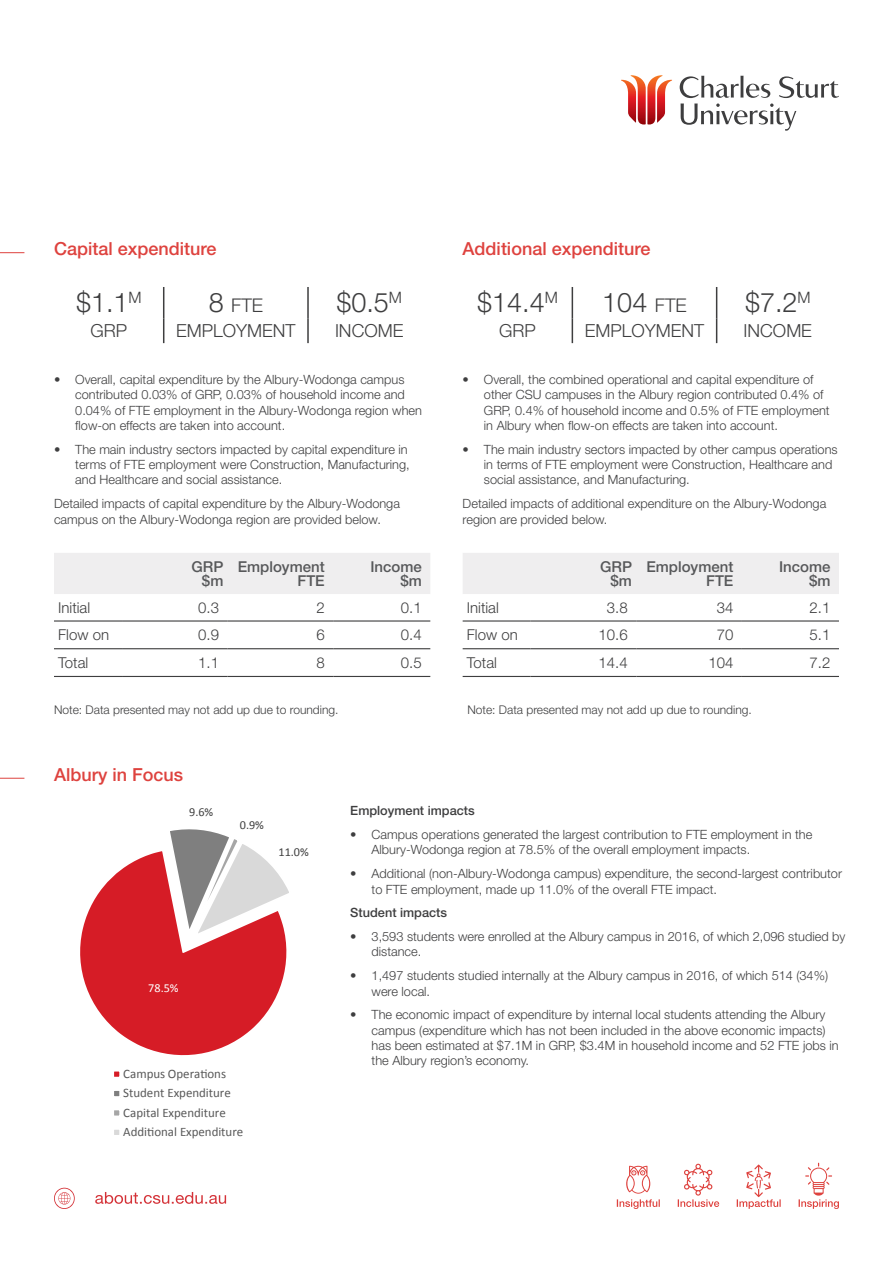
<style>
.page{position:relative;width:893px;height:1263px;background:#fff}
.page>*{position:absolute;margin:0;border:0;box-sizing:border-box;transform-origin:0 0}
.table_text{font:300 27px "Helvetica Neue LT Std";color:#3e3e3f}
.table_text-2{font:300 18.9px "Helvetica Neue LT Std";color:#3e3e3f}
.Blue_sub_heading{font:500 18px "Helvetica Neue LT Std";color:#de423e}
.table_text-3{font:300 18px "Helvetica Neue LT Std";color:#3e3e3f}
.Standard_body_text{font:300 15px "Helvetica Neue LT Std";color:#3e3e3f}
.Table_Header_2013{font:500 15px/13.5px "Helvetica Neue LT Std";color:#57585a;text-align:right}
.t1{font:12.9px/19.4px "Calibri";letter-spacing:-.005em;color:#595959}
.Standard_body_text-2{font:300 12.75px/15.3px "Helvetica Neue LT Std";color:#3e3e3f}
.Black_bullets{font:500 12.75px "Helvetica Neue LT Std";color:#3e3e3f}
.t2{font:12.15px "Calibri";color:#404040}
.t3{font:12.15px "Calibri";color:#fff}
.Notes_and_Captions{font:300 12px "Helvetica Neue LT Std";color:#3e3e3f}
.s1{font-size:27px}
.s2{font-size:18.9px}
</style>
<div class="page">
<svg style="left:617px;top:1166px;width:43px;height:43px"></svg>
<svg style="left:678px;top:1164px;width:41px;height:43px"></svg>
<svg style="left:737px;top:1164px;width:44px;height:45px"></svg>
<svg style="left:799px;top:1163px;width:40px;height:46px"></svg>
<svg style="left:680px;top:76px;width:159px;height:55px"></svg>
<svg style="left:621px;top:75px;width:51px;height:50px"></svg>
<svg style="left:54px;top:1188px;width:21px;height:21px"></svg>
<svg style="left:95px;top:1192px;width:131px;height:12px"></svg>
<svg style="left:80px;top:851px;width:207px;height:205px;fill:#d61c26"></svg>
<svg style="left:168px;top:829px;width:121px;height:108px"></svg>
<svg style="left:114px;top:1071px;width:6px;height:6px"></svg>
<svg style="left:114px;top:1091px;width:6px;height:6px"></svg>
<svg style="left:114px;top:1110px;width:6px;height:6px"></svg>
<svg style="left:114px;top:1130px;width:6px;height:5px"></svg>
<svg style="left:463px;top:553px;width:376px;height:123px"></svg>
<hr style="left:463px;top:620px;width:68px;height:2px;background:#3e3e3f">
<hr style="left:531px;top:620px;width:105px;height:2px;background:#3e3e3f">
<hr style="left:636px;top:620px;width:106px;height:2px;background:#3e3e3f">
<hr style="left:742px;top:620px;width:97px;height:2px;background:#3e3e3f">
<hr style="left:463px;top:648px;width:68px;height:1px;background:#3e3e3f">
<hr style="left:531px;top:648px;width:105px;height:1px;background:#3e3e3f">
<hr style="left:636px;top:648px;width:106px;height:1px;background:#3e3e3f">
<hr style="left:742px;top:648px;width:97px;height:1px;background:#3e3e3f">
<hr style="left:463px;top:676px;width:68px;height:1px;background:#3e3e3f">
<hr style="left:531px;top:676px;width:105px;height:1px;background:#3e3e3f">
<hr style="left:636px;top:676px;width:106px;height:1px;background:#3e3e3f">
<hr style="left:742px;top:676px;width:97px;height:1px;background:#3e3e3f">
<svg style="left:54px;top:553px;width:376px;height:123px"></svg>
<hr style="left:54px;top:620px;width:68px;height:2px;background:#3e3e3f">
<hr style="left:122px;top:620px;width:106px;height:2px;background:#3e3e3f">
<hr style="left:228px;top:620px;width:105px;height:2px;background:#3e3e3f">
<hr style="left:333px;top:620px;width:97px;height:2px;background:#3e3e3f">
<hr style="left:54px;top:648px;width:68px;height:1px;background:#3e3e3f">
<hr style="left:122px;top:648px;width:106px;height:1px;background:#3e3e3f">
<hr style="left:228px;top:648px;width:105px;height:1px;background:#3e3e3f">
<hr style="left:333px;top:648px;width:97px;height:1px;background:#3e3e3f">
<hr style="left:54px;top:676px;width:68px;height:1px;background:#3e3e3f">
<hr style="left:122px;top:676px;width:106px;height:1px;background:#3e3e3f">
<hr style="left:228px;top:676px;width:105px;height:1px;background:#3e3e3f">
<hr style="left:333px;top:676px;width:97px;height:1px;background:#3e3e3f">
<hr style="left:572px;top:287px;width:1px;height:31px;background:#3e3e3f">
<hr style="left:716px;top:287px;width:1px;height:31px;background:#3e3e3f">
<svg style="left:572px;top:318px;width:1px;height:25px"></svg>
<svg style="left:716px;top:318px;width:1px;height:25px"></svg>
<hr style="left:163px;top:287px;width:1px;height:31px;background:#3e3e3f">
<hr style="left:307px;top:287px;width:2px;height:31px;background:#3e3e3f">
<svg style="left:163px;top:318px;width:1px;height:25px"></svg>
<hr style="left:307px;top:318px;width:2px;height:25px;background:#3e3e3f">
<svg style="left:0;top:252px;width:24px;height:1px"></svg>
<svg style="left:0;top:778px;width:24px;height:1px"></svg>
<p class="Blue_sub_heading" style="left:54px;top:238px;width:164px">Capital expenditure</p>
<p class="Blue_sub_heading" style="left:463px;top:238px;width:189px">Additional expenditure</p>
<p class="table_text" style="left:76px;top:286px;width:67px">$1.1<sup>M</sup></p>
<p class="table_text-2" style="left:209px;top:294px;width:56px"><span class="s1">8</span> fte</p>
<p class="table_text" style="left:336px;top:286px;width:67px">$0.5<sup>M</sup></p>
<p class="table_text-3" style="left:91px;top:320px;width:38px">GRP</p>
<p class="table_text-3" style="left:176px;top:320px;width:121px">EMPLOYMENT</p>
<p class="table_text-3" style="left:335px;top:320px;width:70px">INCOME</p>
<p class="table_text" style="left:477px;top:286px;width:82px">$14.4<sup>M</sup></p>
<p class="table_text" style="left:602px;top:286px;width:86px">104 <span class="s2">fte</span></p>
<p class="table_text" style="left:745px;top:286px;width:67px">$7.2<sup>M</sup></p>
<p class="table_text-3" style="left:499px;top:320px;width:38px">GRP</p>
<p class="table_text-3" style="left:585px;top:320px;width:121px">EMPLOYMENT</p>
<p class="table_text-3" style="left:744px;top:320px;width:70px">INCOME</p>
<p class="Standard_body_text-2" style="left:75px;top:372px;width:348px;text-indent:-21px">• Overall, capital expenditure by the Albury-Wodonga campus contributed 0.03% of GRP, 0.03% of household income and 0.04% of FTE employment in the Albury-Wodonga region when flow-on effects are taken into account.</p>
<p class="Standard_body_text-2" style="left:75px;top:441px;width:336px;text-indent:-21px">• The main industry sectors impacted by capital expenditure in terms of FTE employment were Construction, Manufacturing, and Healthcare and social assistance.</p>
<p class="Standard_body_text-2" style="left:54px;top:496px;width:347px">Detailed impacts of capital expenditure by the Albury-Wodonga campus on the Albury-Wodonga region are provided below.</p>
<p class="Standard_body_text-2" style="left:484px;top:372px;width:347px;text-indent:-21px">• Overall, the combined operational and capital expenditure of other CSU campuses in the Albury region contributed 0.4% of GRP, 0.4% of household income and 0.5% of FTE employment in Albury when flow-on effects are taken into account.</p>
<p class="Standard_body_text-2" style="left:484px;top:441px;width:355px;text-indent:-21px">• The main industry sectors impacted by other campus operations in terms of FTE employment were Construction, Healthcare and social assistance, and Manufacturing.</p>
<p class="Standard_body_text-2" style="left:463px;top:496px;width:365px">Detailed impacts of additional expenditure on the Albury-Wodonga region are provided below.</p>
<p class="Table_Header_2013" style="left:191px;top:560px;width:33px">GRP</p>
<p class="Table_Header_2013" style="left:202px;top:573px;width:23px">$m</p>
<p class="Table_Header_2013" style="left:238px;top:560px;width:88px">Employment<br>FTE</p>
<p class="Table_Header_2013" style="left:370px;top:560px;width:53px">Income $m</p>
<p class="Table_Header_2013" style="left:600px;top:560px;width:33px">GRP</p>
<p class="Table_Header_2013" style="left:611px;top:573px;width:23px">$m</p>
<p class="Table_Header_2013" style="left:646px;top:560px;width:88px">Employment<br>FTE</p>
<p class="Table_Header_2013" style="left:779px;top:560px;width:53px">Income $m</p>
<p class="Standard_body_text" style="left:58px;top:598px;width:33px">Initial</p>
<p class="Standard_body_text" style="left:198px;top:598px;width:22px">0.3</p>
<p class="Standard_body_text" style="left:316px;top:598px;width:10px">2</p>
<p class="Standard_body_text" style="left:401px;top:598px;width:22px">0.1</p>
<p class="Standard_body_text" style="left:58px;top:626px;width:52px">Flow on</p>
<p class="Standard_body_text" style="left:198px;top:626px;width:22px">0.9</p>
<p class="Standard_body_text" style="left:316px;top:626px;width:10px">6</p>
<p class="Standard_body_text" style="left:401px;top:626px;width:22px">0.4</p>
<p class="Standard_body_text" style="left:58px;top:653px;width:32px">Total</p>
<p class="Standard_body_text" style="left:198px;top:653px;width:22px">1.1</p>
<p class="Standard_body_text" style="left:316px;top:653px;width:10px">8</p>
<p class="Standard_body_text" style="left:401px;top:653px;width:22px">0.5</p>
<p class="Standard_body_text" style="left:467px;top:598px;width:33px">Initial</p>
<p class="Standard_body_text" style="left:607px;top:598px;width:22px">3.8</p>
<p class="Standard_body_text" style="left:717px;top:598px;width:18px">34</p>
<p class="Standard_body_text" style="left:810px;top:598px;width:22px">2.1</p>
<p class="Standard_body_text" style="left:467px;top:626px;width:52px">Flow on</p>
<p class="Standard_body_text" style="left:599px;top:626px;width:31px">10.6</p>
<p class="Standard_body_text" style="left:717px;top:626px;width:18px">70</p>
<p class="Standard_body_text" style="left:810px;top:626px;width:22px">5.1</p>
<p class="Standard_body_text" style="left:467px;top:653px;width:32px">Total</p>
<p class="Standard_body_text" style="left:599px;top:653px;width:31px">14.4</p>
<p class="Standard_body_text" style="left:708px;top:653px;width:27px">104</p>
<p class="Standard_body_text" style="left:810px;top:653px;width:22px">7.2</p>
<p class="Notes_and_Captions" style="left:54px;top:702px;width:286px">Note: Data presented may not add up due to rounding.</p>
<p class="Notes_and_Captions" style="left:467px;top:702px;width:286px">Note: Data presented may not add up due to rounding.</p>
<p class="Blue_sub_heading" style="left:54px;top:763px;width:131px">Albury in Focus</p>
<p class="t2" style="left:189px;top:804px;width:26px">9.6%</p>
<p class="t2" style="left:240px;top:817px;width:26px">0.9%</p>
<p class="t2" style="left:279px;top:844px;width:32px">11.0%</p>
<p class="t3" style="left:148px;top:980px;width:32px">78.5%</p>
<p class="t1" style="left:123px;top:1064px;width:122px">Campus Operations<br>Student Expenditure<br>Capital Expenditure<br>Additional Expenditure</p>
<p class="Black_bullets" style="left:350px;top:803px;width:126px">Employment impacts</p>
<p class="Standard_body_text-2" style="left:372px;top:827px;width:442px;text-indent:-21px">• Campus operations generated the largest contribution to FTE employment in the<br>Albury-Wodonga region at 78.5% of the overall employment impacts.</p>
<p class="Standard_body_text-2" style="left:372px;top:866px;width:472px;text-indent:-21px">• Additional (non-Albury-Wodonga campus) expenditure, the second-largest contributor to FTE employment, made up 11.0% of the overall FTE impact.</p>
<p class="Black_bullets" style="left:350px;top:905px;width:98px">Student impacts</p>
<p class="Standard_body_text-2" style="left:372px;top:929px;width:475px;text-indent:-21px">• 3,593 students were enrolled at the Albury campus in 2016, of which 2,096 studied by distance.</p>
<p class="Standard_body_text-2" style="left:372px;top:968px;width:458px;text-indent:-21px">• 1,497 students studied internally at the Albury campus in 2016, of which 514 (34%) were local.</p>
<p class="Standard_body_text-2" style="left:372px;top:1007px;width:469px;text-indent:-21px">• The economic impact of expenditure by internal local students attending the Albury campus (expenditure which has not been included in the above economic impacts) has been estimated at $7.1M in GRP, $3.4M in household income and 52 FTE jobs in the Albury region’s economy.</p>
</div>
